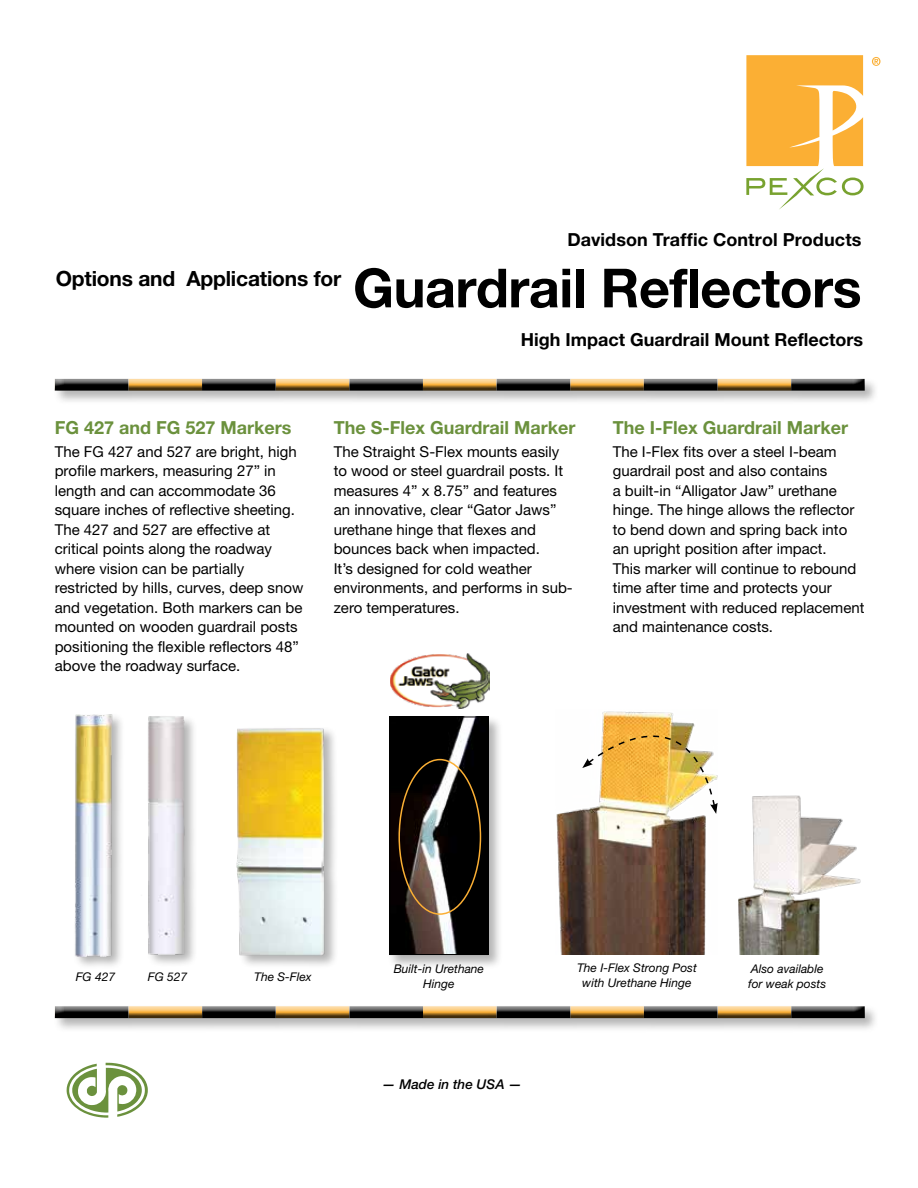
<style>
.page{position:relative;width:918px;height:1188px;background:#fff}
.page>*{position:absolute;margin:0;border:0;box-sizing:border-box;transform-origin:0 0}
.t1{font:700 54px "Helvetica Neue LT Std";letter-spacing:-.01em;color:#000}
.t2{font:700 21px "Helvetica Neue LT Std";letter-spacing:-.01em;color:#000}
.t3{font:700 18px "Helvetica Neue LT Std";color:#6b913d}
.t4{font:700 18px "Helvetica Neue LT Std";color:#000}
.t5{font:15px/19.5px "Helvetica Neue LT Std";color:#000}
.t6{font:italic 500 13.5px "Helvetica Neue LT Std";color:#000}
.t7{font:italic 12px/15px "Helvetica Neue LT Std";color:#000;text-align:center}
</style>
<div class="page">
<img style="left:391px;top:653px;width:99px;height:56px">
<div style="left:53px;top:377px;width:827px;height:28px;background:#000;opacity:.3"></div>
<div style="left:52px;top:378px;width:813px;height:10px;background:#f1f1f1"></div>
<div style="left:52px;top:379px;width:813px;height:14px;background:#000;opacity:.75"></div>
<div style="left:53px;top:1004px;width:827px;height:29px;background:#000;opacity:.3"></div>
<div style="left:52px;top:1005px;width:813px;height:11px;background:#fff"></div>
<div style="left:52px;top:1006px;width:813px;height:14px;background:#000;opacity:.75"></div>
<svg style="left:872px;top:57px;width:8px;height:9px"></svg>
<svg style="left:746px;top:55px;width:118px;height:155px"></svg>
<svg style="left:67px;top:1063px;width:81px;height:55px"></svg>
<div style="left:73px;top:713px;width:125px;height:257px;background:#000;opacity:.3"></div>
<img style="left:73px;top:713px;width:114px;height:246px">
<div style="left:236px;top:726px;width:103px;height:243px;background:#000;opacity:.3"></div>
<img style="left:236px;top:727px;width:92px;height:231px">
<img style="left:738px;top:795px;width:123px;height:160px">
<div style="left:388px;top:715px;width:115px;height:255px;background:#000;opacity:.3"></div>
<img style="left:391px;top:719px;width:95px;height:234px">
<div style="left:389px;top:717px;width:99px;height:238px;border:1px solid #000"></div>
<div style="left:398px;top:759px;width:83px;height:156px;border:2px solid #fbaf34;border-radius:50%"></div>
<img style="left:556px;top:809px;width:150px;height:145px">
<img style="left:582px;top:711px;width:136px;height:103px">
<p class="t4" style="left:567px;top:229px;width:296px">Davidson Traffic Control Products</p>
<h2 class="t2" style="left:56px;top:266px;width:287px">Options and Applications for</h2>
<h1 class="t1" style="left:353px;top:255px;width:510px">Guardrail Reflectors</h1>
<p class="t4" style="left:521px;top:329px;width:344px">High Impact Guardrail Mount Reflectors</p>
<p class="t3" style="left:55px;top:417px;width:238px">FG 427 and FG 527 Markers</p>
<p class="t5" style="left:55px;top:441px;width:250px">The FG 427 and 527 are bright, high profile markers, measuring 27” in length and can accommodate 36 square inches of reflective sheeting.<br>The 427 and 527 are effective at critical points along the roadway where vision can be partially restricted by hills, curves, deep snow and vegetation. Both markers can be mounted on wooden guardrail posts positioning the flexible reflectors 48” above the roadway surface.</p>
<p class="t3" style="left:334px;top:417px;width:243px">The S-Flex Guardrail Marker</p>
<p class="t5" style="left:334px;top:441px;width:240px">The Straight S-Flex mounts easily to wood or steel guardrail posts. It measures 4” x 8.75” and features an innovative, clear “Gator Jaws” urethane hinge that flexes and bounces back when impacted.<br>It’s designed for cold weather environments, and performs in sub&shy;zero temperatures.</p>
<p class="t3" style="left:613px;top:417px;width:237px">The I-Flex Guardrail Marker</p>
<p class="t5" style="left:613px;top:441px;width:253px">The I-Flex fits over a steel I-beam guardrail post and also contains<br>a built-in “Alligator Jaw” urethane hinge. The hinge allows the reflector to bend down and spring back into an upright position after impact.<br>This marker will continue to rebound time after time and protects your investment with reduced replacement and maintenance costs.</p>
<p class="t7" style="left:394px;top:961px;width:92px">Built-in Urethane<br>Hinge</p>
<p class="t7" style="left:577px;top:961px;width:121px">The I-Flex Strong Post with Urethane Hinge</p>
<p class="t7" style="left:76px;top:969px;width:41px">FG 427</p>
<p class="t7" style="left:148px;top:969px;width:41px">FG 527</p>
<p class="t7" style="left:254px;top:969px;width:59px">The S-Flex</p>
<p class="t7" style="left:748px;top:961px;width:79px;text-align:left">Also available for weak posts</p>
<p class="t6" style="left:382px;top:1076px;width:141px">— Made in the USA —</p>
</div>
